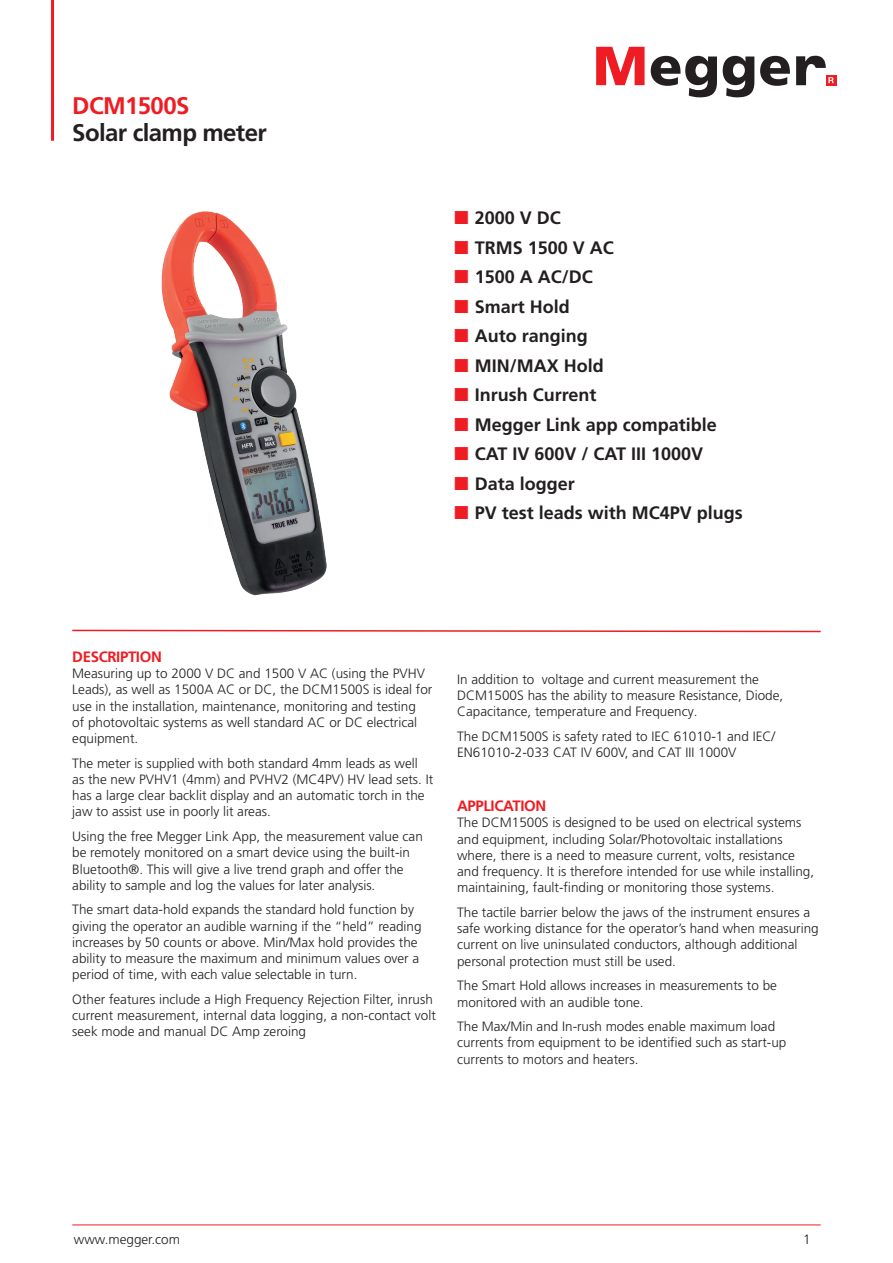
<style>
.page{position:relative;width:893px;height:1263px;background:#fff}
.page>*{position:absolute;margin:0;border:0;box-sizing:border-box;transform-origin:0 0}
.t1{font:700 24px "Frutiger LT Pro";letter-spacing:-.025em;color:#231f20}
.t2{font:700 24px "Frutiger LT Pro";letter-spacing:-.025em;color:#ee1d23}
.t3{font:700 18px/29.5px "Frutiger LT Pro";color:#231f20}
.t4{font:700 15px "Frutiger LT Pro";letter-spacing:-.025em;color:#ee1d23}
.t5{font:300 13.5px/16.2px "Frutiger LT Pro";color:#231f20}
</style>
<div class="page">
<img style="left:161px;top:211px;width:166px;height:385px">
<hr style="left:51px;top:0;width:3px;height:141px;background:#ee1d23">
<svg style="left:596px;top:47px;width:49px;height:38px"></svg>
<svg style="left:651px;top:56px;width:66px;height:41px"></svg>
<svg style="left:723px;top:56px;width:31px;height:41px"></svg>
<svg style="left:760px;top:56px;width:30px;height:30px"></svg>
<div style="left:826px;top:75px;width:10px;height:10px;background:#ee1d23"></div>
<svg style="left:796px;top:55px;width:38px;height:30px"></svg>
<svg style="left:72px;top:629px;width:749px;height:4px"></svg>
<hr style="left:72px;top:1225px;width:749px;height:1px;background:#ee1d23">
<h1 class="t2" style="left:72px;top:91px;width:119px">DCM1500S</h1>
<h1 class="t1" style="left:72px;top:118px;width:196px">Solar clamp meter</h1>
<h2 class="t3" style="left:475px;top:203px;width:270px">2000 V DC<br>TRMS 1500 V AC<br>1500 A AC/DC<br>Smart Hold<br>Auto ranging<br>MIN/MAX Hold<br>Inrush Current<br>Megger Link app compatible<br>CAT IV 600V / CAT III 1000V<br>Data logger<br>PV test leads with MC4PV plugs</h2>
<p class="t4" style="left:72px;top:648px;width:91px">DESCRIPTION</p>
<p class="t5" style="left:72px;top:666px;width:362px">Measuring up to 2000 V DC and 1500 V AC (using the PVHV Leads), as well as 1500A AC or DC, the DCM1500S is ideal for use in the installation, maintenance, monitoring and testing<br>of photovoltaic systems as well standard AC or DC electrical equipment.</p>
<p class="t5" style="left:72px;top:755px;width:362px">The meter is supplied with both standard 4mm leads as well as the new PVHV1 (4mm) and PVHV2 (MC4PV) HV lead sets. It has a large clear backlit display and an automatic torch in the jaw to assist use in poorly lit areas.</p>
<p class="t5" style="left:72px;top:828px;width:352px">Using the free Megger Link App, the measurement value can be remotely monitored on a smart device using the built-in Bluetooth®. This will give a live trend graph and offer the ability to sample and log the values for later analysis.</p>
<p class="t5" style="left:72px;top:902px;width:351px">The smart data-hold expands the standard hold function by giving the operator an audible warning if the “held” reading increases by 50 counts or above. Min/Max hold provides the ability to measure the maximum and minimum values over a period of time, with each value selectable in turn.</p>
<p class="t5" style="left:72px;top:991px;width:365px">Other features include a High Frequency Rejection Filter, inrush current measurement, internal data logging, a non-contact volt seek mode and manual DC Amp zeroing</p>
<p class="t5" style="left:457px;top:671px;width:328px">In addition to voltage and current measurement the<br>DCM1500S has the ability to measure Resistance, Diode,<br>Capacitance, temperature and Frequency.</p>
<p class="t5" style="left:457px;top:728px;width:320px">The DCM1500S is safety rated to IEC 61010-1 and IEC/<br>EN61010-2-033 CAT IV 600V, and CAT III 1000V</p>
<p class="t4" style="left:457px;top:797px;width:91px">APPLICATION</p>
<p class="t5" style="left:457px;top:815px;width:359px">The DCM1500S is designed to be used on electrical systems and equipment, including Solar/Photovoltaic installations where, there is a need to measure current, volts, resistance and frequency. It is therefore intended for use while installing, maintaining, fault-finding or monitoring those systems.</p>
<p class="t5" style="left:457px;top:904px;width:363px">The tactile barrier below the jaws of the instrument ensures a safe working distance for the operator’s hand when measuring current on live uninsulated conductors, although additional personal protection must still be used.</p>
<p class="t5" style="left:457px;top:978px;width:321px">The Smart Hold allows increases in measurements to be monitored with an audible tone.</p>
<p class="t5" style="left:457px;top:1018px;width:331px">The Max/Min and In-rush modes enable maximum load currents from equipment to be identified such as start-up currents to motors and heaters.</p>
<p class="t5" style="left:74px;top:1231px;width:108px">www.megger.com</p>
<p class="t5" style="left:803px;top:1231px;width:9px">1</p>
</div>
